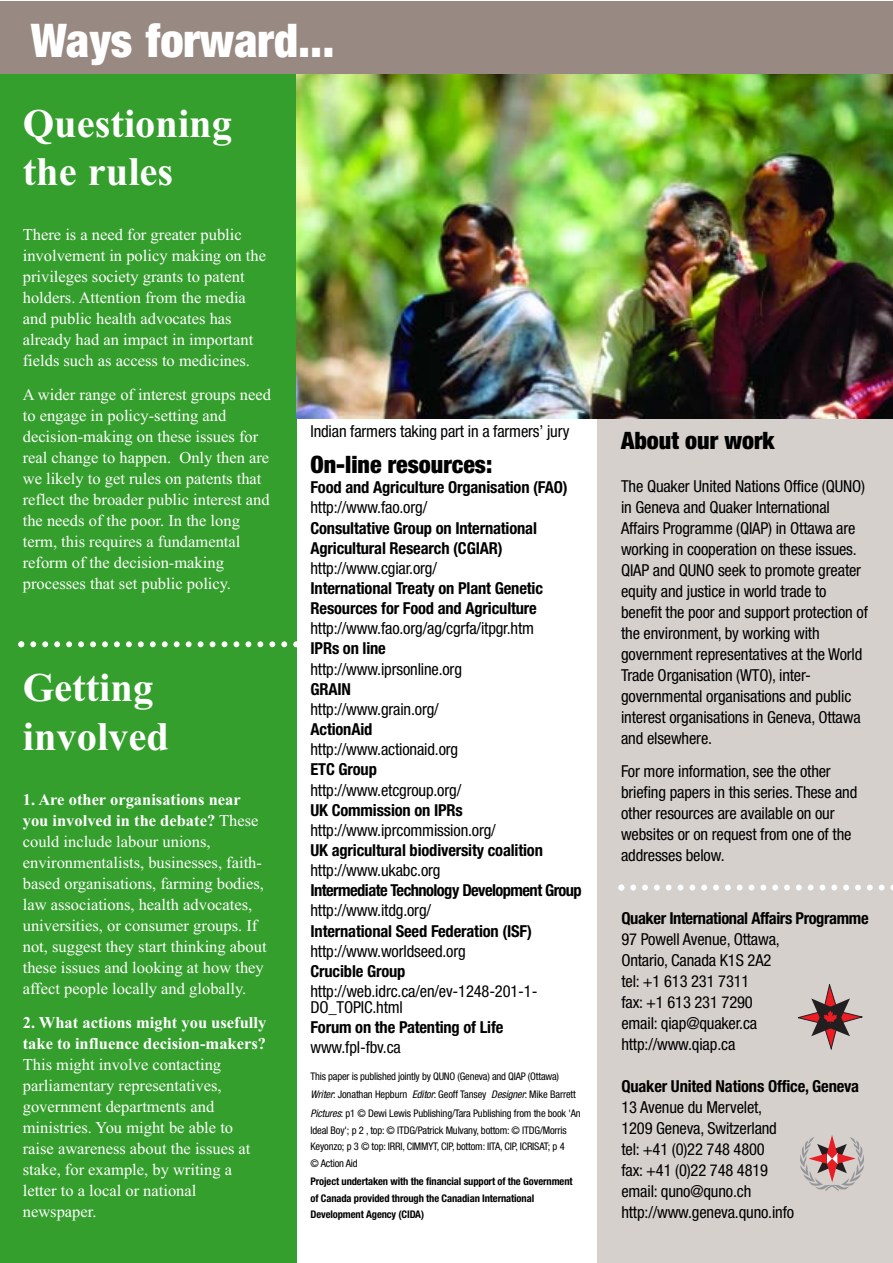
<style>
.page{position:relative;width:893px;height:1263px;background:#fff}
.page>*{position:absolute;margin:0;border:0;box-sizing:border-box;transform-origin:0 0}
.t1{font:900 condensed 46.5px "Helvetica Neue";color:#fff}
.t2{font:700 40.5px/48.6px "Times";color:#fff}
.t3{font:900 condensed 24px "Helvetica Neue";color:#000}
.t4{font:condensed 16.5px/21px "Helvetica Neue";letter-spacing:-.01em;color:#000}
.t5{font:16.5px/21px "Times";color:#fff}
.t6{font:700 condensed 16.5px/20.1px "Helvetica Neue";letter-spacing:-.01em;color:#000}
.t7{font:700 16.5px/21px "Times";color:#fff}
.t8{font:700 condensed 16.5px "Helvetica Neue";letter-spacing:-.035em;color:#000}
.t9{font:condensed 10.5px/18.6px "Helvetica Neue";letter-spacing:-.015em;color:#000}
.t10{font:700 condensed 10.5px/16.5px "Helvetica Neue";letter-spacing:-.01em;color:#000}
.s1{font-weight:700}
.s2{font-family:"Times New Roman"}
.s3{font-style:italic}
</style>
<div class="page">
<div style="left:597px;top:415px;width:295px;height:848px;background:#d6d0cd"></div>
<div style="left:0;top:74px;width:296px;height:1189px;background:#349f2c"></div>
<svg style="left:18px;top:641px;width:279px;height:6px"></svg>
<svg style="left:618px;top:884px;width:274px;height:6px"></svg>
<img style="left:296px;top:74px;width:596px;height:344px">
<div style="left:0;top:1px;width:892px;height:73px;background:#988a83"></div>
<svg style="left:800px;top:1135px;width:64px;height:56px"></svg>
<svg style="left:798px;top:984px;width:64px;height:65px"></svg>
<h1 class="t1" style="left:31px;top:24px;width:305px">Ways forward...</h1>
<h2 class="t2" style="left:23px;top:98px;width:211px">Questioning the rules</h2>
<p class="t5" style="left:23px;top:224px;width:245px">There is a need for greater public involvement in policy making on the privileges society grants to patent holders. Attention from the media and public health advocates has already had an impact in important fields such as access to medicines.</p>
<p class="t5" style="left:23px;top:384px;width:250px">A wider range of interest groups need to engage in policy-setting and decision-making on these issues for real change to happen. Only then are we likely to get rules on patents that reflect the broader public interest and the needs of the poor. In the long term, this requires a fundamental reform of the decision-making processes that set public policy.</p>
<h2 class="t2" style="left:23px;top:663px;width:148px">Getting involved</h2>
<p class="t5" style="left:23px;top:789px;width:245px"><span class="s1">1. Are other organisations near you involved in the debate?</span> These could include labour unions, environmentalists, businesses, faith&shy;based organisations, fa<span class="s2">r</span>ming bodies, law associations, health advocates, universities, or consumer groups. If not, suggest they start thinking about these issues and looking at how they affect people locally and globally.</p>
<p class="t7" style="left:23px;top:1011px;width:245px">2. What actions might you usefully take to influence decision-makers?</p>
<p class="t5" style="left:23px;top:1053px;width:229px">This might involve contacting parliamentary representatives, government departments and ministries. You might be able to raise awareness about the issues at stake, for example, by writing a letter to a local or national newspaper.</p>
<p class="t4" style="left:310px;top:422px;width:260px">Indian farmers taking part in a farmers’ jury</p>
<h3 class="t3" style="left:310px;top:456px;width:183px">On-line resources:</h3>
<p class="t6" style="left:310px;top:479px;width:259px">Food and Agriculture Organisation (FAO)</p>
<p class="t4" style="left:310px;top:498px;width:118px">http://www.fao.org/</p>
<p class="t6" style="left:310px;top:519px;width:228px">Consultative Group on International<br>Agricultural Research (CGIAR)</p>
<p class="t4" style="left:310px;top:559px;width:128px">http://www.cgiar.org/</p>
<p class="t6" style="left:310px;top:579px;width:234px">International Treaty on Plant Genetic<br>Resources for Food and Agriculture</p>
<p class="t4" style="left:310px;top:619px;width:225px">http://www.fao.org/ag/cgrfa/itpgr.htm</p>
<p class="t6" style="left:310px;top:640px;width:77px">IPRs on line</p>
<p class="t4" style="left:310px;top:660px;width:153px">http://www.iprsonline.org</p>
<p class="t6" style="left:310px;top:680px;width:42px">GRAIN</p>
<p class="t4" style="left:310px;top:700px;width:130px">http://www.grain.org/</p>
<p class="t6" style="left:310px;top:721px;width:63px">ActionAid</p>
<p class="t4" style="left:310px;top:740px;width:149px">http://www.actionaid.org</p>
<p class="t6" style="left:310px;top:761px;width:68px">ETC Group</p>
<p class="t4" style="left:310px;top:781px;width:152px">http://www.etcgroup.org/</p>
<p class="t6" style="left:310px;top:801px;width:154px">UK Commission on IPRs</p>
<p class="t4" style="left:310px;top:821px;width:187px">http://www.iprcommission.org/</p>
<p class="t6" style="left:310px;top:841px;width:234px">UK agricultural biodiversity coalition</p>
<p class="t4" style="left:310px;top:861px;width:132px">http://www.ukabc.org</p>
<p class="t8" style="left:310px;top:884px;width:273px">Intermediate Technology Development Group</p>
<p class="t4" style="left:310px;top:901px;width:122px">http://www.itdg.org/</p>
<p class="t6" style="left:310px;top:922px;width:223px">International Seed Federation (ISF)</p>
<p class="t4" style="left:310px;top:942px;width:157px">http://www.worldseed.org</p>
<p class="t6" style="left:310px;top:962px;width:97px">Crucible Group</p>
<p class="t4" style="left:310px;top:985px;width:228px;line-height:15.9px">http://web.idrc.ca/en/ev-1248-201-1-<br>DO_TOPIC.html</p>
<p class="t6" style="left:310px;top:1019px;width:194px">Forum on the Patenting of Life</p>
<p class="t4" style="left:310px;top:1038px;width:92px">www.fpl-fbv.ca</p>
<p class="t9" style="left:310px;top:1068px;width:272px">This paper is published jointly by QUNO (Geneva) and QIAP (Ottawa)<br><span class="s3">Writer</span>: Jonathan Hepburn <span class="s3">Editor</span>: Geoff Tansey <span class="s3">Designer</span>: Mike Barrett<br><span class="s3">Pictures</span>: p1 © Dewi Lewis Publishing/Tara Publishing from the book 'An</p>
<p class="t9" style="left:310px;top:1122px;width:258px;line-height:16.5px">Ideal Boy'; p 2 , top: © ITDG/Patrick Mulvany, bottom: © ITDG/Morris<br>Keyonzo; p 3 © top: IRRI, CIMMYT, CIP, bottom: IITA, CIP, ICRISAT; p 4 © Action Aid</p>
<p class="t10" style="left:310px;top:1174px;width:264px">Project undertaken with the financial support of the Government of Canada provided through the Canadian International<br>Development Agency (CIDA)</p>
<h3 class="t3" style="left:621px;top:432px;width:155px">About our work</h3>
<p class="t4" style="left:621px;top:477px;width:248px">The Quaker United Nations Office (QUNO) in Geneva and Quaker International Affairs Programme (QIAP) in Ottawa are working in cooperation on these issues.<br>QIAP and QUNO seek to promote greater equity and justice in world trade to benefit the poor and support protection of the environment, by working with government representatives at the World Trade Organisation (WTO), inter&shy;governmental organisations and public interest organisations in Geneva, Ottawa and elsewhere.</p>
<p class="t4" style="left:621px;top:762px;width:238px">For more information, see the other briefing papers in this series. These and other resources are available on our websites or on request from one of the addresses below.</p>
<p class="t6" style="left:621px;top:909px;width:249px">Quaker International Affairs Programme</p>
<p class="t4" style="left:621px;top:929px;width:160px">97 Powell Avenue, Ottawa,<br>Ontario, Canada K1S 2A2 tel: +1 613 231 7311<br>fax: +1 613 231 7290 email: qiap@quaker.ca http://www.qiap.ca</p>
<p class="t6" style="left:621px;top:1077px;width:239px">Quaker United Nations Office, Geneva</p>
<p class="t4" style="left:621px;top:1097px;width:174px">13 Avenue du Mervelet,<br>1209 Geneva, Switzerland tel: +41 (0)22 748 4800<br>fax: +41 (0)22 748 4819 email: quno@quno.ch http://www.geneva.quno.info</p>
</div>
